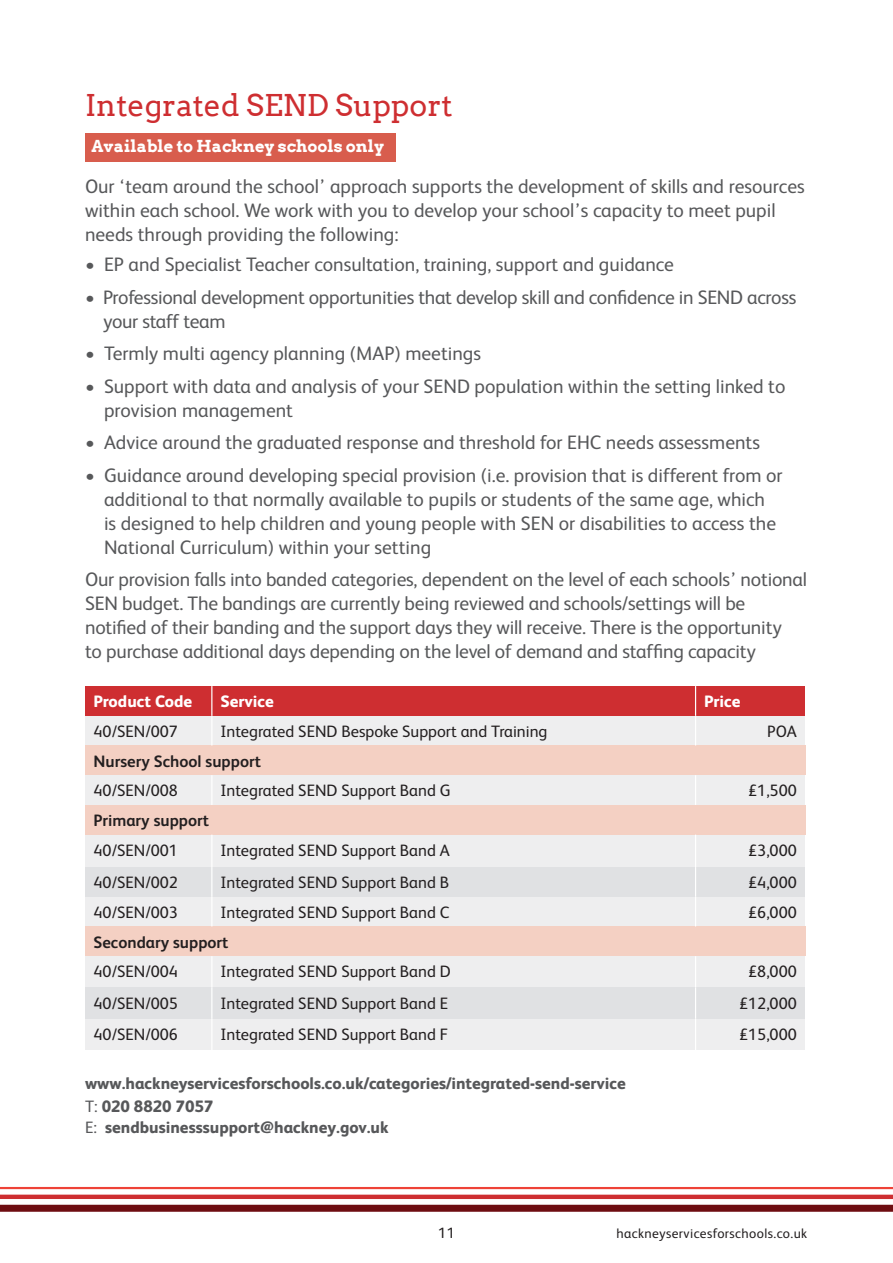
<style>
.page{position:relative;width:893px;height:1263px;background:#fff}
.page>*{position:absolute;margin:0;border:0;box-sizing:border-box;transform-origin:0 0}
.t1{font:30px "Arvo";color:#ce2e31}
.t2{font:19.5px/24px "FS Albert";color:#57585a}
.t3{font:16.5px "FS Albert";color:#231f20}
.Footnote{font:800 16.5px "FS Albert";color:#57585a}
.t4{font:700 16.5px "FS Albert";color:#231f20}
.t5{font:700 16.5px "Arvo";color:#fff}
.t6{font:800 16.5px "FS Albert";color:#fff}
.t7{font:15px "FS Albert";color:#231f20}
.t8{font:13.5px "FS Albert";letter-spacing:.03em;color:#231f20}
.s1{font-weight:400}
</style>
<div class="page">
<div style="left:85px;top:133px;width:310px;height:29px;background:#d85d4d"></div>
<div style="left:85px;top:686px;width:127px;height:30px;background:#ce2e31"></div>
<div style="left:212px;top:686px;width:484px;height:30px;background:#ce2e31"></div>
<div style="left:696px;top:686px;width:109px;height:30px;background:#ce2e31"></div>
<div style="left:85px;top:716px;width:127px;height:29px;background:#eeeeef"></div>
<div style="left:212px;top:716px;width:484px;height:29px;background:#eeeeef"></div>
<div style="left:696px;top:716px;width:109px;height:29px;background:#eeeeef"></div>
<div style="left:85px;top:775px;width:127px;height:30px;background:#eeeeef"></div>
<div style="left:212px;top:775px;width:484px;height:30px;background:#eeeeef"></div>
<div style="left:696px;top:775px;width:109px;height:30px;background:#eeeeef"></div>
<div style="left:85px;top:835px;width:127px;height:32px;background:#eeeeef"></div>
<div style="left:212px;top:835px;width:484px;height:32px;background:#eeeeef"></div>
<div style="left:696px;top:835px;width:109px;height:32px;background:#eeeeef"></div>
<div style="left:85px;top:897px;width:127px;height:29px;background:#eeeeef"></div>
<div style="left:212px;top:897px;width:484px;height:29px;background:#eeeeef"></div>
<div style="left:696px;top:897px;width:109px;height:29px;background:#eeeeef"></div>
<div style="left:85px;top:956px;width:127px;height:31px;background:#eeeeef"></div>
<div style="left:212px;top:956px;width:484px;height:31px;background:#eeeeef"></div>
<div style="left:696px;top:956px;width:109px;height:31px;background:#eeeeef"></div>
<div style="left:85px;top:1019px;width:127px;height:31px;background:#eeeeef"></div>
<div style="left:212px;top:1019px;width:484px;height:31px;background:#eeeeef"></div>
<div style="left:696px;top:1019px;width:109px;height:31px;background:#eeeeef"></div>
<div style="left:85px;top:745px;width:720px;height:30px;background:#f4d0c3"></div>
<div style="left:85px;top:805px;width:720px;height:30px;background:#f4d0c3"></div>
<div style="left:85px;top:926px;width:720px;height:30px;background:#f4d0c3"></div>
<div style="left:85px;top:867px;width:127px;height:30px;background:#e0e1e3"></div>
<div style="left:212px;top:867px;width:484px;height:30px;background:#e0e1e3"></div>
<div style="left:696px;top:867px;width:109px;height:30px;background:#e0e1e3"></div>
<div style="left:85px;top:987px;width:127px;height:32px;background:#e0e1e3"></div>
<div style="left:212px;top:987px;width:484px;height:32px;background:#e0e1e3"></div>
<div style="left:696px;top:987px;width:109px;height:32px;background:#e0e1e3"></div>
<hr style="left:211px;top:686px;width:1px;height:30px;background:#fff">
<hr style="left:695px;top:686px;width:1px;height:30px;background:#fff">
<svg style="left:211px;top:716px;width:1px;height:29px"></svg>
<svg style="left:695px;top:716px;width:1px;height:29px"></svg>
<hr style="left:211px;top:775px;width:1px;height:30px;background:#fff">
<hr style="left:695px;top:775px;width:1px;height:30px;background:#fff">
<hr style="left:211px;top:835px;width:1px;height:32px;background:#fff">
<hr style="left:695px;top:835px;width:1px;height:32px;background:#fff">
<hr style="left:211px;top:867px;width:1px;height:30px;background:#fff">
<hr style="left:695px;top:867px;width:1px;height:30px;background:#fff">
<svg style="left:211px;top:897px;width:1px;height:29px"></svg>
<svg style="left:695px;top:897px;width:1px;height:29px"></svg>
<hr style="left:211px;top:956px;width:1px;height:31px;background:#fff">
<hr style="left:695px;top:956px;width:1px;height:31px;background:#fff">
<hr style="left:211px;top:987px;width:1px;height:32px;background:#fff">
<hr style="left:695px;top:987px;width:1px;height:32px;background:#fff">
<hr style="left:211px;top:1019px;width:1px;height:31px;background:#fff">
<hr style="left:695px;top:1019px;width:1px;height:31px;background:#fff">
<svg style="left:0;top:1186px;width:893px;height:26px"></svg>
<h3 class="t1" style="left:85px;top:88px;width:369px">Integrated SEND Support</h3>
<p class="t5" style="left:92px;top:135px;width:294px">Available to Hackney schools only</p>
<p class="t2" style="left:85px;top:173px;width:721px">Our ‘team around the school’ approach supports the development of skills and resources within each school. We work with you to develop your school’s capacity to meet pupil needs through providing the following:</p>
<p class="t2" style="left:85px;top:251px;width:590px">• EP and Specialist Teacher consultation, training, support and guidance</p>
<p class="t2" style="left:103px;top:284px;width:695px;text-indent:-18px">• Professional development opportunities that develop skill and confidence in SEND across your staff team</p>
<p class="t2" style="left:85px;top:340px;width:398px">• Termly multi agency planning (MAP) meetings</p>
<p class="t2" style="left:104px;top:373px;width:683px;text-indent:-19px">• Support with data and analysis of your SEND population within the setting linked to provision management</p>
<p class="t2" style="left:85px;top:429px;width:676px">• Advice around the graduated response and threshold for EHC needs assessments</p>
<p class="t2" style="left:104px;top:462px;width:680px;text-indent:-19px">• Guidance around developing special provision (i.e. provision that is different from or additional to that normally available to pupils or students of the same age, which<br>is designed to help children and young people with SEN or disabilities to access the National Curriculum) within your setting</p>
<p class="t2" style="left:85px;top:567px;width:724px">Our provision falls into banded categories, dependent on the level of each schools’ notional SEN budget. The bandings are currently being reviewed and schools/settings will be notified of their banding and the support days they will receive. There is the opportunity<br>to purchase additional days depending on the level of demand and staffing capacity</p>
<p class="t6" style="left:94px;top:690px;width:100px">Product Code</p>
<p class="t6" style="left:220px;top:690px;width:55px">Service</p>
<p class="t6" style="left:704px;top:690px;width:38px">Price</p>
<p class="t3" style="left:94px;top:720px;width:86px">40/SEN/007</p>
<p class="t3" style="left:220px;top:720px;width:329px">Integrated SEND Bespoke Support and Training</p>
<p class="t3" style="left:767px;top:720px;width:31px">POA</p>
<p class="t4" style="left:94px;top:750px;width:169px">Nursery School support</p>
<p class="t3" style="left:94px;top:780px;width:86px">40/SEN/008</p>
<p class="t3" style="left:220px;top:780px;width:232px">Integrated SEND Support Band G</p>
<p class="t3" style="left:748px;top:780px;width:50px">£1,500</p>
<p class="t4" style="left:94px;top:809px;width:117px">Primary support</p>
<p class="t3" style="left:94px;top:839px;width:86px">40/SEN/001</p>
<p class="t3" style="left:220px;top:839px;width:231px">Integrated SEND Support Band A</p>
<p class="t3" style="left:748px;top:839px;width:50px">£3,000</p>
<p class="t3" style="left:94px;top:872px;width:86px">40/SEN/002</p>
<p class="t3" style="left:220px;top:872px;width:230px">Integrated SEND Support Band B</p>
<p class="t3" style="left:748px;top:872px;width:50px">£4,000</p>
<p class="t3" style="left:94px;top:901px;width:86px">40/SEN/003</p>
<p class="t3" style="left:220px;top:901px;width:231px">Integrated SEND Support Band C</p>
<p class="t3" style="left:748px;top:901px;width:50px">£6,000</p>
<p class="t4" style="left:94px;top:931px;width:137px">Secondary support</p>
<p class="t3" style="left:94px;top:961px;width:86px">40/SEN/004</p>
<p class="t3" style="left:220px;top:961px;width:232px">Integrated SEND Support Band D</p>
<p class="t3" style="left:748px;top:961px;width:50px">£8,000</p>
<p class="t3" style="left:94px;top:992px;width:86px">40/SEN/005</p>
<p class="t3" style="left:220px;top:992px;width:229px">Integrated SEND Support Band E</p>
<p class="t3" style="left:739px;top:992px;width:59px">£12,000</p>
<p class="t3" style="left:94px;top:1023px;width:86px">40/SEN/006</p>
<p class="t3" style="left:220px;top:1023px;width:229px">Integrated SEND Support Band F</p>
<p class="t3" style="left:739px;top:1023px;width:59px">£15,000</p>
<p class="Footnote" style="left:85px;top:1071px;width:542px">www.hackneyservicesforschools.co.uk/categories/integrated-send-service</p>
<p class="Footnote" style="left:85px;top:1094px;width:130px"><span class="s1">T:</span> 020 8820 7057</p>
<p class="Footnote" style="left:85px;top:1115px;width:305px"><span class="s1">E:</span> sendbusinesssupport@hackney.gov.uk</p>
<p class="t7" style="left:438px;top:1223px;width:18px">11</p>
<p class="t8" style="left:617px;top:1225px;width:192px">hackneyservicesforschools.co.uk</p>
</div>
